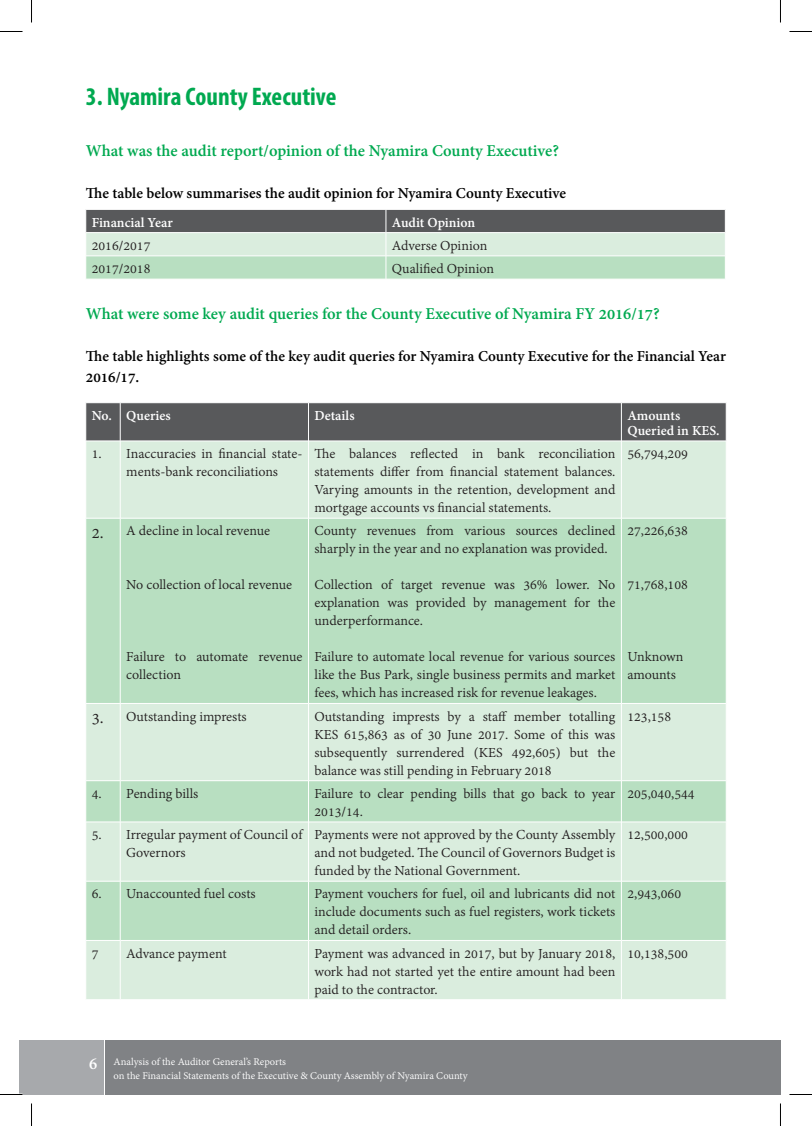
<style>
.page{position:relative;width:812px;height:1126px;background:#fff}
.page>*{position:absolute;margin:0;border:0;box-sizing:border-box;transform-origin:0 0}
.t1{font:700 condensed 25.5px "Myriad Pro";color:#00a950}
.t2{font:700 18px "Adobe Gurmukhi";color:#00a950}
.t3{font:700 16.5px/21px "Adobe Gurmukhi";color:#000}
.t4{font:15px/18px "Adobe Gurmukhi";color:#231f20;text-align:justify}
.t5{font:700 15px/15px "Adobe Gurmukhi";color:#fff}
.t6{font:11.25px/14.2px "Adobe Gurmukhi";color:#fff}
.s1{font-size:18px}
.s2{font-weight:700;font-size:18px}
</style>
<div class="page">
<div style="left:19px;top:1040px;width:13px;height:54px;background:#a7a9ac"></div>
<div style="left:105px;top:1040px;width:675px;height:54px;background:#808285"></div>
<div style="left:32px;top:1040px;width:73px;height:54px;background:#a7a9ac"></div>
<hr style="left:104px;top:1040px;width:1px;height:54px;background:#fff">
<svg style="left:85px;top:209px;width:641px;height:70px;background:#a8baad"></svg>
<div style="left:86px;top:403px;width:639px;height:38px;background:#58595b"></div>
<div style="left:86px;top:442px;width:639px;height:76px;background:#daedde"></div>
<div style="left:86px;top:519px;width:639px;height:184px;background:#b8dfc1"></div>
<div style="left:86px;top:704px;width:639px;height:295px;background:#daedde"></div>
<svg style="left:86px;top:781px;width:639px;height:159px;background:#c5e4cc"></svg>
<hr style="left:86px;top:780px;width:34px;height:1px;background:#fff">
<hr style="left:120px;top:780px;width:188px;height:1px;background:#fff">
<hr style="left:308px;top:780px;width:313px;height:1px;background:#fff">
<hr style="left:621px;top:780px;width:104px;height:1px;background:#fff">
<hr style="left:86px;top:822px;width:34px;height:1px;background:#fff">
<hr style="left:86px;top:881px;width:34px;height:1px;background:#fff">
<hr style="left:120px;top:822px;width:188px;height:1px;background:#fff">
<hr style="left:120px;top:881px;width:188px;height:1px;background:#fff">
<hr style="left:308px;top:822px;width:313px;height:1px;background:#fff">
<hr style="left:308px;top:881px;width:313px;height:1px;background:#fff">
<hr style="left:621px;top:822px;width:104px;height:1px;background:#fff">
<hr style="left:621px;top:881px;width:104px;height:1px;background:#fff">
<hr style="left:86px;top:940px;width:34px;height:1px;background:#fff">
<hr style="left:120px;top:940px;width:188px;height:1px;background:#fff">
<hr style="left:308px;top:940px;width:313px;height:1px;background:#fff">
<hr style="left:621px;top:940px;width:104px;height:1px;background:#fff">
<hr style="left:120px;top:403px;width:1px;height:38px;background:#fff">
<hr style="left:120px;top:441px;width:1px;height:77px;background:#fff">
<hr style="left:120px;top:518px;width:1px;height:185px;background:#fff">
<hr style="left:120px;top:703px;width:1px;height:78px;background:#fff">
<hr style="left:120px;top:781px;width:1px;height:41px;background:#fff">
<hr style="left:120px;top:822px;width:1px;height:59px;background:#fff">
<hr style="left:120px;top:881px;width:1px;height:59px;background:#fff">
<hr style="left:120px;top:940px;width:1px;height:60px;background:#fff">
<hr style="left:308px;top:403px;width:1px;height:38px;background:#fff">
<hr style="left:621px;top:403px;width:1px;height:38px;background:#fff">
<hr style="left:308px;top:441px;width:1px;height:77px;background:#fff">
<hr style="left:621px;top:441px;width:1px;height:77px;background:#fff">
<hr style="left:308px;top:518px;width:1px;height:185px;background:#fff">
<hr style="left:621px;top:518px;width:1px;height:185px;background:#fff">
<hr style="left:308px;top:703px;width:1px;height:78px;background:#fff">
<hr style="left:621px;top:703px;width:1px;height:78px;background:#fff">
<hr style="left:308px;top:781px;width:1px;height:41px;background:#fff">
<hr style="left:621px;top:781px;width:1px;height:41px;background:#fff">
<hr style="left:308px;top:822px;width:1px;height:59px;background:#fff">
<hr style="left:621px;top:822px;width:1px;height:59px;background:#fff">
<hr style="left:308px;top:881px;width:1px;height:59px;background:#fff">
<hr style="left:621px;top:881px;width:1px;height:59px;background:#fff">
<hr style="left:308px;top:940px;width:1px;height:60px;background:#fff">
<hr style="left:621px;top:940px;width:1px;height:60px;background:#fff">
<svg style="left:0;top:31px;width:22px;height:1px"></svg>
<svg style="left:789px;top:31px;width:22px;height:1px"></svg>
<svg style="left:0;top:1094px;width:22px;height:1px"></svg>
<svg style="left:789px;top:1094px;width:22px;height:1px"></svg>
<svg style="left:31px;top:0;width:1px;height:22px"></svg>
<svg style="left:31px;top:1103px;width:1px;height:23px"></svg>
<svg style="left:780px;top:0;width:1px;height:22px"></svg>
<svg style="left:780px;top:1103px;width:1px;height:23px"></svg>
<h1 class="t1" style="left:86px;top:80px;width:252px">3. Nyamira County Executive</h1>
<p class="t2" style="left:86px;top:141px;width:474px">What was the audit report/opinion of the Nyamira County Executive?</p>
<p class="t3" style="left:86px;top:183px;width:481px">The table below summarises the audit opinion for Nyamira County Executive</p>
<p class="t5" style="left:92px;top:215px;width:82px">Financial Year</p>
<p class="t5" style="left:392px;top:215px;width:85px">Audit Opinion</p>
<p class="t4" style="left:92px;top:237px;width:60px">2016/2017</p>
<p class="t4" style="left:392px;top:237px;width:97px">Adverse Opinion</p>
<p class="t4" style="left:92px;top:260px;width:60px">2017/2018</p>
<p class="t4" style="left:392px;top:260px;width:104px">Qualified Opinion</p>
<p class="t2" style="left:86px;top:304px;width:575px">What were some key audit queries for the County Executive of Nyamira FY 2016/17?</p>
<p class="t3" style="left:86px;top:346px;width:641px">The table highlights some of the key audit queries for Nyamira County Executive for the Financial Year<br>2016/17.</p>
<p class="t5" style="left:92px;top:409px;width:80px">No. Queries</p>
<p class="t5" style="left:314px;top:409px;width:42px">Details</p>
<p class="t5" style="left:627px;top:409px;width:94px">Amounts<br>Queried in KES.</p>
<p class="t4" style="left:126px;top:445px;width:178px;text-indent:-34px">1. Inaccuracies in financial state&shy;ments-bank reconciliations</p>
<p class="t4" style="left:314px;top:445px;width:302px">The balances reflected in bank reconciliation statements differ from financial statement balances.<br>Varying amounts in the retention, development and mortgage accounts vs financial statements.</p>
<p class="t4" style="left:627px;top:445px;width:62px">56,794,209</p>
<p class="t4" style="left:92px;top:523px;width:180px"><span class="s1">2.</span> A decline in local revenue</p>
<p class="t4" style="left:314px;top:523px;width:302px">County revenues from various sources declined sharply in the year and no explanation was provided.</p>
<p class="t4" style="left:314px;top:577px;width:302px">Collection of target revenue was 36% lower. No explanation was provided by management for the underperformance.</p>
<p class="t4" style="left:314px;top:649px;width:302px">Failure to automate local revenue for various sources like the Bus Park, single business permits and market fees, which has increased risk for revenue leakages.</p>
<p class="t4" style="left:627px;top:523px;width:62px">27,226,638</p>
<p class="t4" style="left:126px;top:577px;width:167px">No collection of local revenue</p>
<p class="t4" style="left:627px;top:577px;width:62px">71,768,108</p>
<p class="t4" style="left:126px;top:649px;width:178px">Failure to automate revenue collection</p>
<p class="t4" style="left:627px;top:649px;width:58px">Unknown amounts</p>
<p class="t4" style="left:92px;top:708px;width:156px"><span class="s1">3.</span> Outstanding imprests</p>
<p class="t4" style="left:314px;top:708px;width:302px">Outstanding imprests by a staff member totalling KES 615,863 as of 30 June 2017. Some of this was subsequently surrendered (KES 492,605) but the balance was still pending in February 2018</p>
<p class="t4" style="left:627px;top:708px;width:45px">123,158</p>
<p class="t4" style="left:92px;top:785px;width:108px">4. Pending bills</p>
<p class="t4" style="left:314px;top:785px;width:302px">Failure to clear pending bills that go back to year<br>2013/14.</p>
<p class="t4" style="left:627px;top:785px;width:69px">205,040,544</p>
<p class="t4" style="left:126px;top:826px;width:178px;text-indent:-34px">5. Irregular payment of Council of<br>Governors</p>
<p class="t4" style="left:314px;top:826px;width:302px">Payments were not approved by the County Assembly and not budgeted. The Council of Governors Budget is funded by the National Government.</p>
<p class="t4" style="left:627px;top:826px;width:62px">12,500,000</p>
<p class="t4" style="left:92px;top:886px;width:165px">6. Unaccounted fuel costs</p>
<p class="t4" style="left:314px;top:886px;width:302px">Payment vouchers for fuel, oil and lubricants did not include documents such as fuel registers, work tickets and detail orders.</p>
<p class="t4" style="left:627px;top:886px;width:55px">2,943,060</p>
<p class="t4" style="left:92px;top:945px;width:8px">7</p>
<p class="t4" style="left:126px;top:945px;width:102px">Advance payment</p>
<p class="t4" style="left:314px;top:945px;width:302px">Payment was advanced in 2017, but by January 2018, work had not started yet the entire amount had been paid to the contractor.</p>
<p class="t4" style="left:627px;top:945px;width:62px">10,138,500</p>
<p class="t6" style="left:113px;top:1055px;width:355px;text-indent:-24px"><span class="s2">6</span> Analysis of the Auditor General’s Reports<br>on the Financial Statements of the Executive &amp; County Assembly of Nyamira County</p>
</div>
